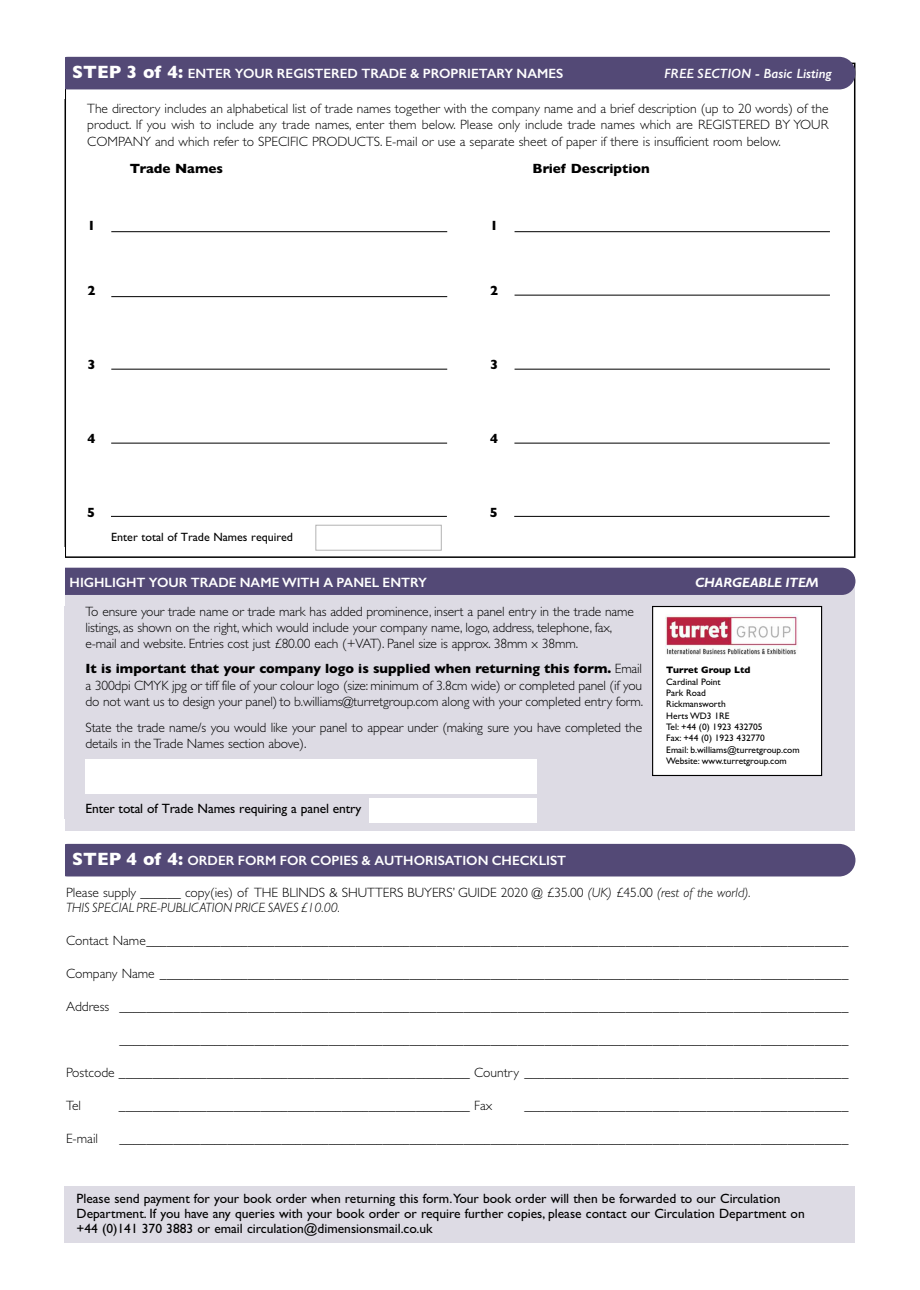
<style>
.page{position:relative;width:920px;height:1290px;background:#fff}
.page>*{position:absolute;margin:0;border:0;box-sizing:border-box;transform-origin:0 0}
.t1{font:300 13.5px/16.2px "Gill Sans";letter-spacing:-.01em;color:#000}
.t2{font:13.5px/15px "Gill Sans";color:#000}
.t3{font:600 13.5px "Gill Sans";color:#fff}
.t4{font:13.5px "M Gill Sans";letter-spacing:-.01em;color:#000}
.t5{font:700 13.5px "Gill Sans";color:#000}
.t6{font:italic 600 13.5px "Gill Sans";color:#fff}
.t7{font:italic 700 13.5px "M Gill Sans";color:#fff}
.t8{font:12px "M Gill Sans";color:#000}
.t9{font:9.45px/11.2px "Gill Sans";color:#000}
.t10{font:700 9.45px "Gill Sans";color:#000}
.s1{font-weight:700;font-size:18px}
.s2{font-weight:700}
.s3{font-style:italic}
</style>
<div class="page">
<hr style="left:111px;top:231px;width:336px;height:1px;background:#000">
<hr style="left:111px;top:296px;width:336px;height:1px;background:#000">
<hr style="left:111px;top:369px;width:336px;height:1px;background:#000">
<hr style="left:514px;top:231px;width:316px;height:1px;background:#000">
<hr style="left:514px;top:295px;width:316px;height:1px;background:#000">
<hr style="left:514px;top:369px;width:316px;height:1px;background:#000">
<div style="left:65px;top:585px;width:790px;height:246px;background:#dddbe4"></div>
<div style="left:653px;top:607px;width:168px;height:168px;background:#fff"></div>
<div style="left:652px;top:606px;width:170px;height:170px;border:1px solid #000"></div>
<div style="left:86px;top:759px;width:451px;height:34px;background:#fff"></div>
<hr style="left:111px;top:443px;width:336px;height:1px;background:#000">
<hr style="left:514px;top:443px;width:316px;height:1px;background:#000">
<hr style="left:111px;top:516px;width:336px;height:1px;background:#000">
<hr style="left:514px;top:516px;width:316px;height:1px;background:#000">
<div style="left:65px;top:1186px;width:790px;height:57px;background:#dddbe4"></div>
<div style="left:52px;top:57px;width:803px;height:32px;background:#534976;border-radius:16px"></div>
<div style="left:52px;top:568px;width:803px;height:27px;background:#534976;border-radius:14px"></div>
<div style="left:52px;top:844px;width:803px;height:32px;background:#534976;border-radius:16px"></div>
<div style="left:41px;top:819px;width:24px;height:71px;background:#fff"></div>
<div style="left:39px;top:547px;width:26px;height:59px;background:#fff"></div>
<div style="left:41px;top:41px;width:24px;height:58px;background:#fff"></div>
<img style="left:666px;top:614px;width:132px;height:41px">
<div style="left:316px;top:525px;width:125px;height:25px;border:1px solid #b3b3b3"></div>
<div style="left:369px;top:798px;width:168px;height:24px;background:#fff"></div>
<p class="t3" style="left:72px;top:66px;width:493px"><span class="s1">STEP 3 of 4:</span> ENTER YOUR REGISTERED TRADE &amp; PROPRIETARY NAMES</p>
<p class="t6" style="left:664px;top:66px;width:169px">FREE SECTION - Basic Listing</p>
<p class="t1" style="left:87px;top:100px;width:743px;text-align:justify">The directory includes an alphabetical list of trade names together with the company name and a brief description (up to 20 words) of the product. If you wish to include any trade names, enter them below. Please only include trade names which are REGISTERED BY YOUR COMPANY and which refer to SPECIFIC PRODUCTS. E-mail or use a separate sheet of paper if there is insufficient room below.</p>
<p class="t5" style="left:130px;top:161px;width:95px">Trade Names</p>
<p class="t5" style="left:533px;top:161px;width:119px">Brief Description</p>
<p class="t5" style="left:87px;top:217px;width:10px">1</p>
<p class="t5" style="left:490px;top:217px;width:10px">1</p>
<p class="t5" style="left:87px;top:282px;width:10px">2</p>
<p class="t5" style="left:490px;top:282px;width:10px">2</p>
<p class="t5" style="left:87px;top:357px;width:10px">3</p>
<p class="t5" style="left:490px;top:357px;width:10px">3</p>
<p class="t5" style="left:87px;top:431px;width:10px">4</p>
<p class="t5" style="left:490px;top:431px;width:10px">4</p>
<p class="t5" style="left:87px;top:504px;width:10px">5</p>
<p class="t5" style="left:490px;top:504px;width:10px">5</p>
<p class="t8" style="left:111px;top:533px;width:183px">Enter total of Trade Names required</p>
<p class="t3" style="left:70px;top:574px;width:359px">HIGHLIGHT YOUR TRADE NAME WITH A PANEL ENTRY</p>
<p class="t7" style="left:695px;top:578px;width:125px">CHARGEABLE ITEM</p>
<p class="t1" style="left:86px;top:603px;width:550px">To ensure your trade name or trade mark has added prominence, insert a panel entry in the trade name listings, as shown on the right, which would include your company name, logo, address, telephone, fax, e-mail and website. Entries cost just £80.00 each (+VAT). Panel size is approx. 38mm x 38mm.</p>
<p class="t1" style="left:86px;top:660px;width:559px;text-align:justify"><span class="s2">It is important that your company logo is supplied when returning this form.</span> Email a 300dpi CMYK jpg or tiff file of your colour logo (size: minimum of 3.8cm wide) or completed panel (if you do not want us to design your panel) to b.williams@turretgroup.com along with your completed entry form.</p>
<p class="t1" style="left:86px;top:719px;width:558px">State the trade name/s you would like your panel to appear under (making sure you have completed the details in the Trade Names section above).</p>
<p class="t4" style="left:86px;top:803px;width:277px">Enter total of Trade Names requiring a panel entry</p>
<p class="t3" style="left:72px;top:853px;width:495px"><span class="s1">STEP 4 of 4:</span> ORDER FORM FOR COPIES &amp; AUTHORISATION CHECKLIST</p>
<p class="t10" style="left:666px;top:665px;width:86px">Turret Group Ltd</p>
<p class="t9" style="left:666px;top:676px;width:135px">Cardinal Point<br>Park Road<br>Rickmansworth<br>Herts WD3 1RE<br>Tel: +44 (0) 1923 432705<br>Fax: +44 (0) 1923 432770<br>Email: b.williams@turretgroup.com<br>Website: www.turretgroup.com</p>
<p class="t1" style="left:66px;top:885px;width:686px;line-height:15px">Please supply ______ copy(ies) of THE BLINDS &amp; SHUTTERS BUYERS’ GUIDE 2020 @ £35.00 <span class="s3">(UK)</span> £45.00 <span class="s3">(rest of the world).<br>THIS SPECIAL PRE-PUBLICATION PRICE SAVES £10.00.</span></p>
<p class="t1" style="left:66px;top:933px;width:784px">Contact Name________________________________________________________________________________________________________</p>
<p class="t1" style="left:66px;top:966px;width:784px">Company Name ______________________________________________________________________________________________________</p>
<p class="t1" style="left:66px;top:999px;width:784px">Address ____________________________________________________________________________________________________________</p>
<p class="t1" style="left:119px;top:1032px;width:731px">____________________________________________________________________________________________________________</p>
<p class="t1" style="left:66px;top:1064px;width:784px">Postcode ____________________________________________________ Country ________________________________________________</p>
<p class="t1" style="left:66px;top:1097px;width:16px">Tel</p>
<p class="t1" style="left:119px;top:1097px;width:375px">____________________________________________________ Fax</p>
<p class="t1" style="left:524px;top:1097px;width:325px">________________________________________________</p>
<p class="t1" style="left:66px;top:1130px;width:34px">E-mail</p>
<p class="t1" style="left:119px;top:1130px;width:730px">____________________________________________________________________________________________________________</p>
<p class="t2" style="left:77px;top:1190px;width:730px">Please send payment for your book order when returning this form.Your book order will then be forwarded to our Circulation<br>Department. If you have any queries with your book order or require further copies, please contact our Circulation Department on +44 (0)141 370 3883 or email circulation@dimensionsmail.co.uk</p>
</div>
